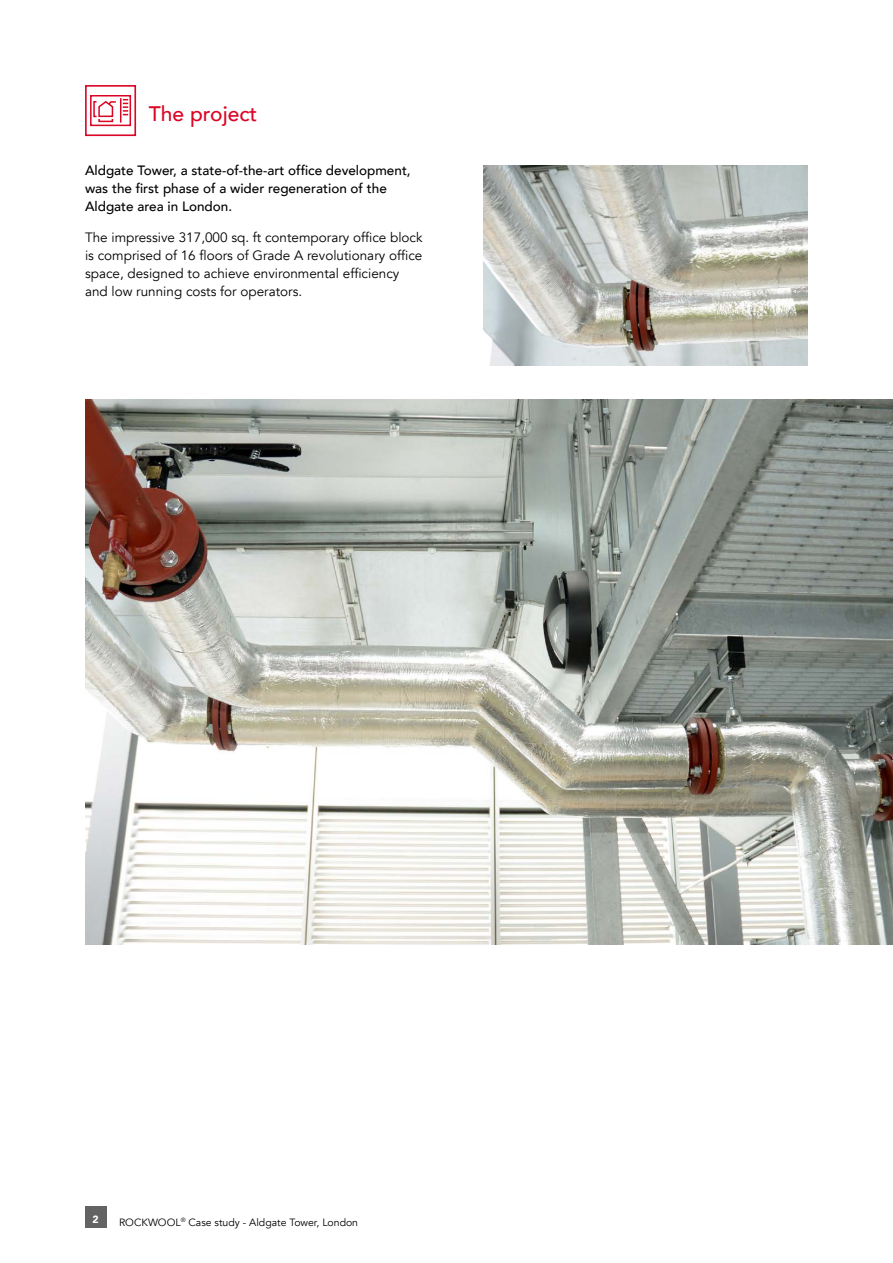
<style>
.page{position:relative;width:893px;height:1263px;background:#fff}
.page>*{position:absolute;margin:0;border:0;box-sizing:border-box;transform-origin:0 0}
.t1{font:500 21px "Avenir";color:#db0626}
.t2{font:13.5px/18px "Avenir";color:#000}
.t3{font:500 13.5px/18px "Avenir";color:#000}
.t4{font:10.5px "Avenir";color:#000}
.t5{font:900 10.5px "Avenir";color:#fff}
</style>
<div class="page">
<img style="left:85px;top:400px;width:808px;height:544px">
<div style="left:85px;top:85px;width:51px;height:51px;border:2px solid #db0626"></div>
<div style="left:90px;top:95px;width:41px;height:31px;border:2px solid #db0626"></div>
<div style="left:93px;top:101px;width:4px;height:16px;border:2px solid #db0626"></div>
<svg style="left:98px;top:98px;width:30px;height:25px"></svg>
<img style="left:484px;top:166px;width:324px;height:200px">
<div style="left:85px;top:1206px;width:21px;height:22px;background:#646363"></div>
<h1 class="t1" style="left:149px;top:96px;width:110px">The project</h1>
<p class="t3" style="left:85px;top:161px;width:327px">Aldgate Tower, a state-of-the-art office development, was the first phase of a wider regeneration of the<br>Aldgate area in London.</p>
<p class="t2" style="left:85px;top:228px;width:339px">The impressive 317,000 sq. ft contemporary office block is comprised of 16 floors of Grade A revolutionary office space, designed to achieve environmental efficiency and low running costs for operators.</p>
<p class="t5" style="left:93px;top:1210px;width:8px">2</p>
<p class="t4" style="left:119px;top:1216px;width:241px">ROCKWOOL<sup>®</sup> Case study - Aldgate Tower, London</p>
</div>
